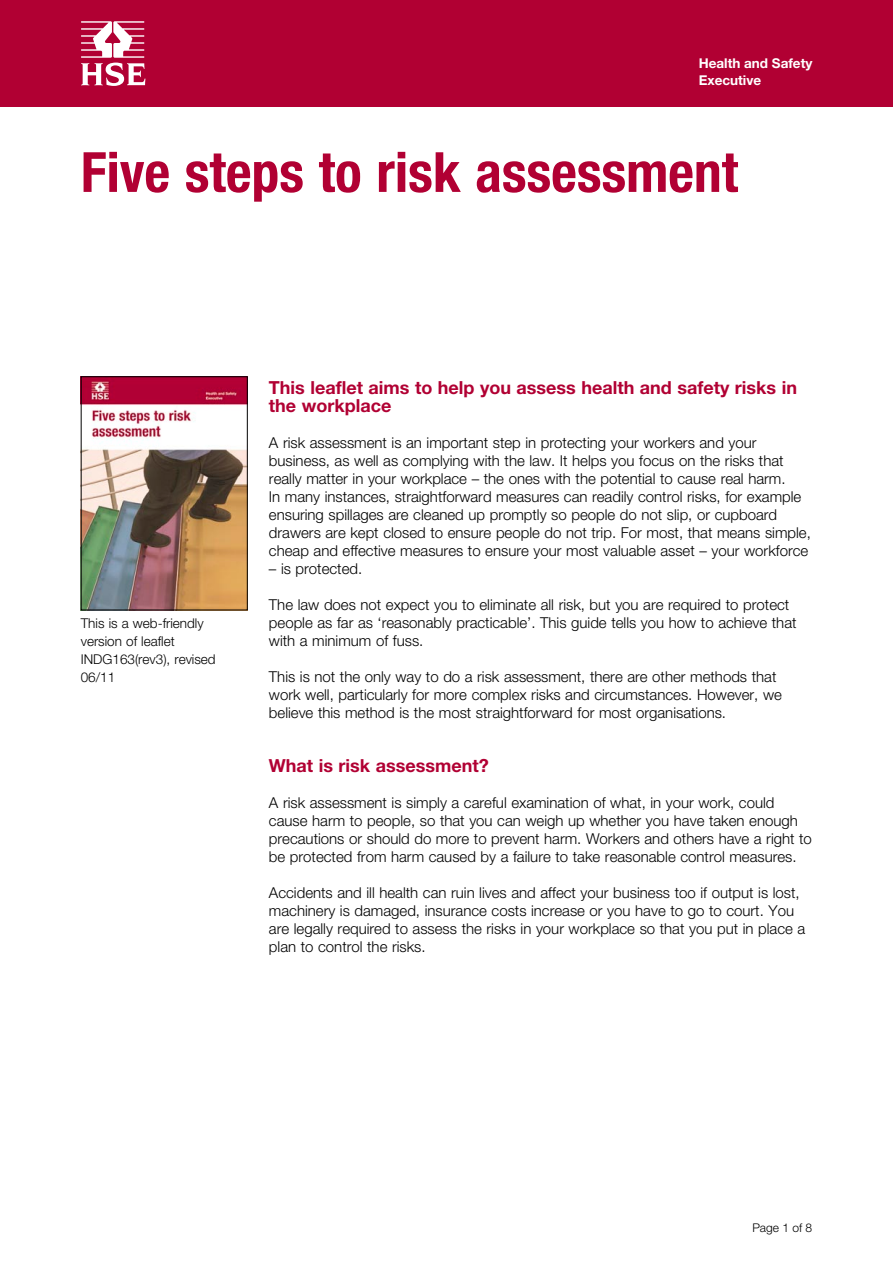
<style>
.page{position:relative;width:893px;height:1263px;background:#fff}
.page>*{position:absolute;margin:0;border:0;box-sizing:border-box;transform-origin:0 0}
.t1{font:700 condensed 55.5px "Helvetica Neue";color:#b10033}
.t2{font:700 18px/18px "Helvetica Neue";color:#b10033}
.t3{font:300 15px/18px "Helvetica Neue";color:#000}
.H7__figure_text{font:300 13.5px/18px "Helvetica Neue";color:#000}
.t4{font:700 13.5px/16.5px "Helvetica Neue";color:#fff}
.t5{font:300 12px "Helvetica Neue";color:#000}
</style>
<div class="page">
<div style="left:0;top:0;width:893px;height:106px;background:#b10033"></div>
<svg style="left:81px;top:21px;width:64px;height:65px"></svg>
<img style="left:83px;top:378px;width:163px;height:230px">
<div style="left:81px;top:376px;width:167px;height:234px;border:1px solid #000"></div>
<p class="t4" style="left:699px;top:55px;width:115px">Health and Safety<br>Executive</p>
<p class="t1" style="left:81px;top:139px;width:659px">Five steps to risk assessment</p>
<p class="H7__figure_text" style="left:81px;top:614px;width:136px">This is a web-friendly version of leaflet<br>INDG163(rev3), revised<br>06/11</p>
<p class="t2" style="left:269px;top:378px;width:530px">This leaflet aims to help you assess health and safety risks in the workplace</p>
<p class="t3" style="left:269px;top:434px;width:543px">A risk assessment is an important step in protecting your workers and your business, as well as complying with the law. It helps you focus on the risks that really matter in your workplace – the ones with the potential to cause real harm.<br>In many instances, straightforward measures can readily control risks, for example ensuring spillages are cleaned up promptly so people do not slip, or cupboard drawers are kept closed to ensure people do not trip. For most, that means simple, cheap and effective measures to ensure your most valuable asset – your workforce</p>
<p class="t3" style="left:269px;top:560px;width:95px">– is protected.</p>
<p class="t3" style="left:269px;top:596px;width:529px">The law does not expect you to eliminate all risk, but you are required to protect people as far as ‘reasonably practicable’. This guide tells you how to achieve that with a minimum of fuss.</p>
<p class="t3" style="left:269px;top:668px;width:514px">This is not the only way to do a risk assessment, there are other methods that work well, particularly for more complex risks and circumstances. However, we believe this method is the most straightforward for most organisations.</p>
<p class="t2" style="left:269px;top:756px;width:221px">What is risk assessment?</p>
<p class="t3" style="left:269px;top:794px;width:544px">A risk assessment is simply a careful examination of what, in your work, could cause harm to people, so that you can weigh up whether you have taken enough precautions or should do more to prevent harm. Workers and others have a right to be protected from harm caused by a failure to take reasonable control measures.</p>
<p class="t3" style="left:269px;top:884px;width:538px">Accidents and ill health can ruin lives and affect your business too if output is lost, machinery is damaged, insurance costs increase or you have to go to court. You are legally required to assess the risks in your workplace so that you put in place a plan to control the risks.</p>
<p class="t5" style="left:752px;top:1220px;width:61px">Page 1 of 8</p>
</div>
